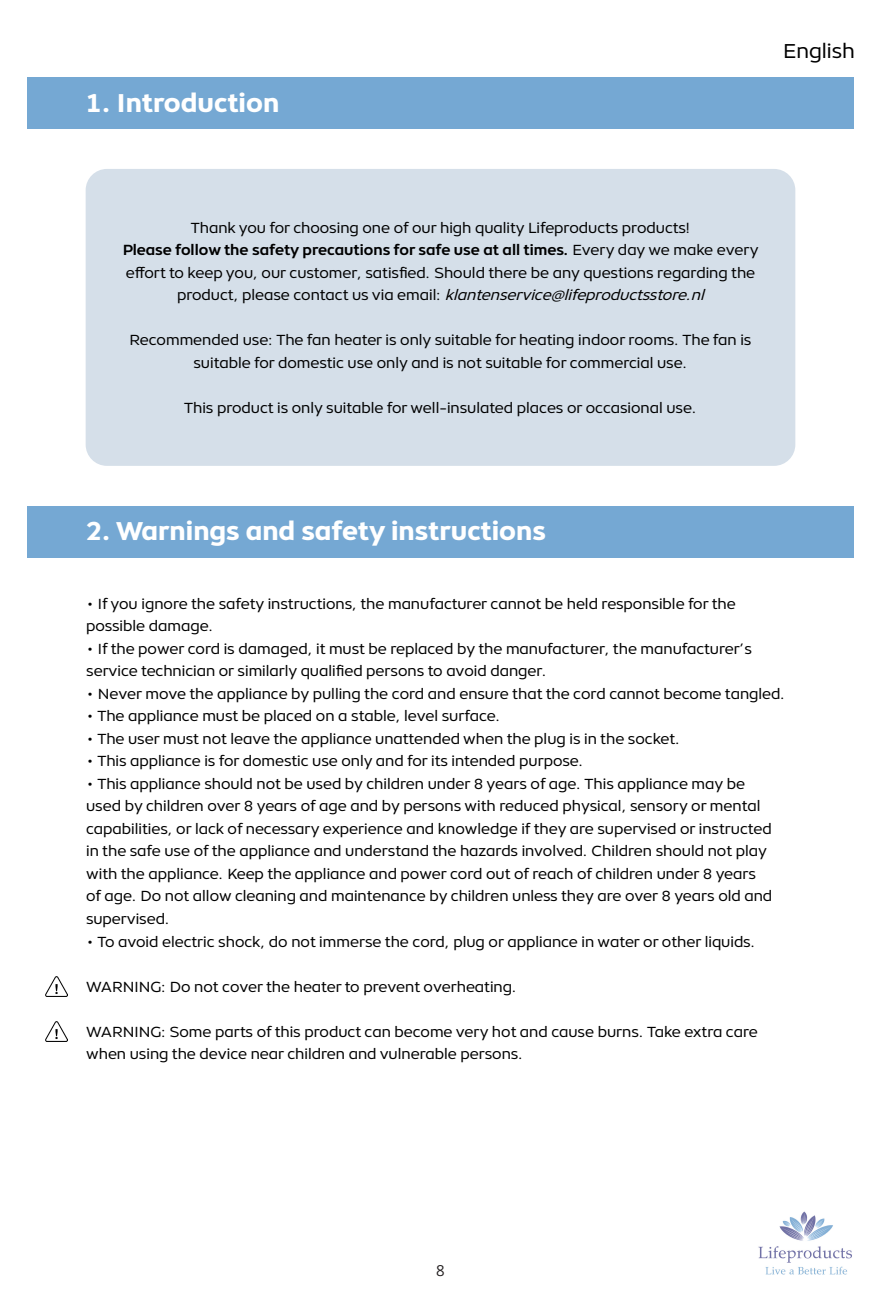
<style>
.page{position:relative;width:881px;height:1304px;background:#fff}
.page>*{position:absolute;margin:0;border:0;box-sizing:border-box;transform-origin:0 0}
.t1{font:800 26.25px "Object";color:#fff}
.t2{font:20.62px "Object";color:#000}
.t3{font:15px/22.5px "Object";color:#000}
.t4{font:15px "Open Sans";color:#231f20}
.s1{font-weight:700}
.s2{font-style:italic}
</style>
<div class="page">
<img style="left:758px;top:1211px;width:94px;height:64px">
<div style="left:27px;top:77px;width:826px;height:52px;background:#75a8d3"></div>
<div style="left:27px;top:506px;width:826px;height:52px;background:#75a8d3"></div>
<div style="left:86px;top:169px;width:709px;height:297px;background:#d5dfe9;border-radius:21px"></div>
<img style="left:45px;top:976px;width:23px;height:20px">
<img style="left:45px;top:1021px;width:23px;height:20px">
<p class="t1" style="left:85px;top:82px;width:195px">1. Introduction</p>
<p class="t2" style="left:782px;top:35px;width:73px">English</p>
<p class="t3" style="left:191px;top:215px;width:500px">Thank you for choosing one of our high quality Lifeproducts products!</p>
<p class="t3" style="left:123px;top:237px;width:637px;text-align:center"><span class="s1">Please follow the safety precautions for safe use at all times.</span> Every day we make every effort to keep you, our customer, satisfied. Should there be any questions regarding the p r o d u c t , p l e a s e c o n t a c t u s v i a e m a i l : <span class="s2">klantenservice@lifeproductsstore.nl</span></p>
<p class="t3" style="left:129px;top:327px;width:623px;text-align:center">Recommended use: The fan heater is only suitable for heating indoor rooms. The fan is suitable for domestic use only and is not suitable for commercial use.</p>
<p class="t3" style="left:184px;top:395px;width:514px">This product is only suitable for well-insulated places or occasional use.</p>
<p class="t1" style="left:85px;top:510px;width:462px">2. Warnings and safety instructions</p>
<p class="t3" style="left:86px;top:591px;width:651px">• If you ignore the safety instructions, the manufacturer cannot be held responsible for the possible damage.</p>
<p class="t3" style="left:86px;top:636px;width:667px">• If the power cord is damaged, it must be replaced by the manufacturer, the manufacturer’s service technician or similarly qualified persons to avoid danger.</p>
<p class="t3" style="left:86px;top:681px;width:700px">• Never move the appliance by pulling the cord and ensure that the cord cannot become tangled.</p>
<p class="t3" style="left:86px;top:703px;width:416px">• The appliance must be placed on a stable, level surface.</p>
<p class="t3" style="left:86px;top:726px;width:595px">• The user must not leave the appliance unattended when the plug is in the socket.</p>
<p class="t3" style="left:86px;top:748px;width:498px">• This appliance is for domestic use only and for its intended purpose.</p>
<p class="t3" style="left:86px;top:771px;width:687px">• This appliance should not be used by children under 8 years of age. This appliance may be used by children over 8 years of age and by persons with reduced physical, sensory or mental capabilities, or lack of necessary experience and knowledge if they are supervised or instructed in the safe use of the appliance and understand the hazards involved. Children should not play with the appliance. Keep the appliance and power cord out of reach of children under 8 years of age. Do not allow cleaning and maintenance by children unless they are over 8 years old and supervised.</p>
<p class="t3" style="left:86px;top:928px;width:670px">• To avoid electric shock, do not immerse the cord, plug or appliance in water or other liquids.</p>
<p class="t3" style="left:86px;top:973px;width:432px">WARNING: Do not cover the heater to prevent overheating.</p>
<p class="t3" style="left:86px;top:1018px;width:673px">WARNING: Some parts of this product can become very hot and cause burns. Take extra care when using the device near children and vulnerable persons.</p>
<p class="t4" style="left:436px;top:1259px;width:10px">8</p>
</div>
